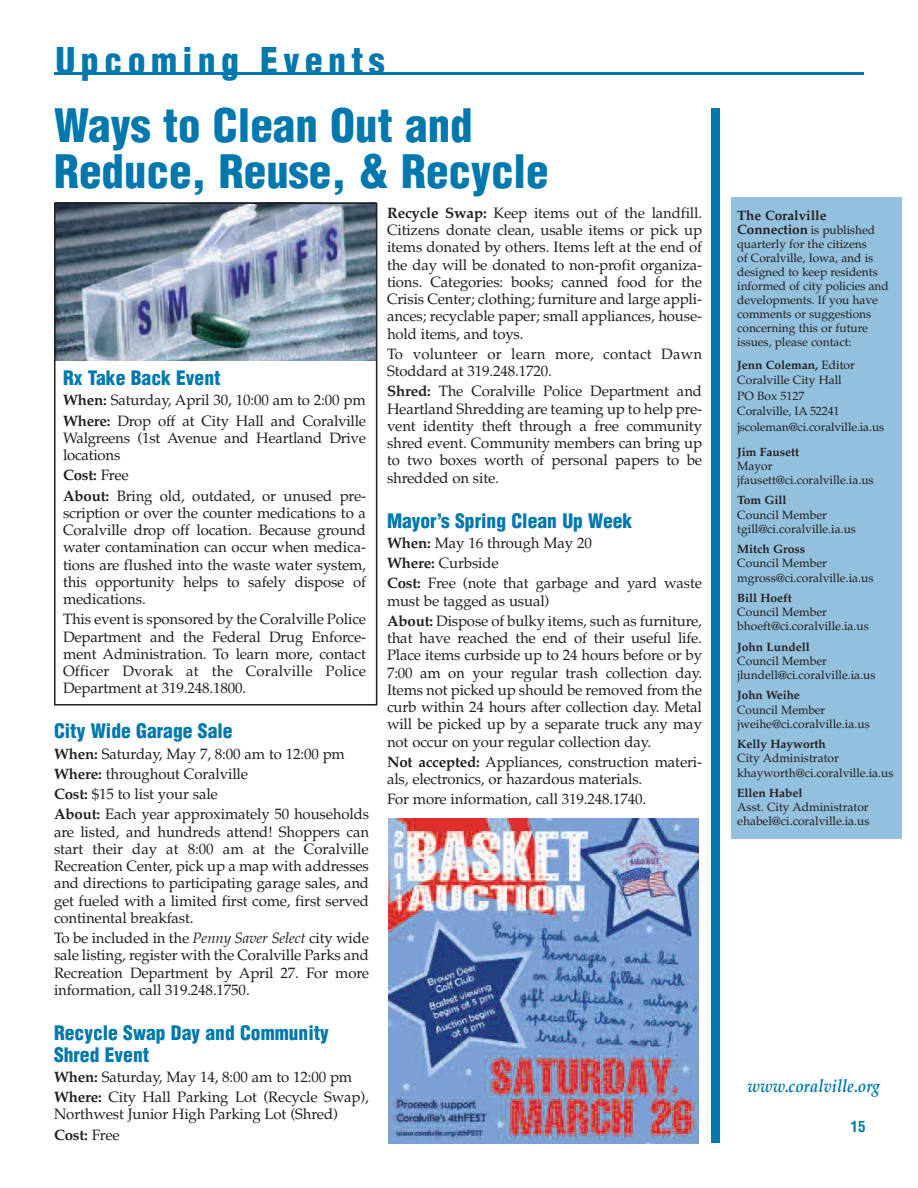
<style>
.page{position:relative;width:918px;height:1188px;background:#fff}
.page>*{position:absolute;margin:0;border:0;box-sizing:border-box;transform-origin:0 0}
.t1{font:900 condensed 45px/46.5px "Helvetica";color:#0078ae}
.t2{font:900 condensed 36px "Helvetica";letter-spacing:.15em;color:#0078ae}
.t3{font:900 condensed 19.5px/21.8px "Helvetica";color:#0078ae}
.t4{font:italic 700 18px "Palatino";color:#0078ae;scale:.85 1}
.t5{font:15px/17.2px "Palatino";letter-spacing:-.01em;color:#231f20}
.t6{font:15px/17.2px "Palatino";letter-spacing:.01em;color:#231f20}
.t7{font:700 condensed 15px "Helvetica";color:#0078ae}
.t8{font:700 13.5px "Palatino";color:#231f20}
.t9{font:12px/14px "Palatino";color:#231f20}
.t10{font:700 12px "Palatino";color:#231f20}
.s1{font-weight:700}
.s2{font-style:italic}
.s3{font-weight:700;font-size:13.5px}
</style>
<div class="page">
<img style="left:57px;top:205px;width:317px;height:155px">
<div style="left:711px;top:108px;width:9px;height:1035px;background:#0078ae"></div>
<hr style="left:54px;top:72px;width:810px;height:3px;background:#0078ae">
<div style="left:731px;top:197px;width:171px;height:642px;background:#92c0dd"></div>
<img style="left:388px;top:818px;width:311px;height:325px">
<div style="left:54px;top:202px;width:323px;height:504px;border:2px solid #231f20"></div>
<h2 class="t2" style="left:56px;top:47px;width:331px">Upcoming Events</h2>
<h1 class="t1" style="left:54px;top:106px;width:496px">Ways to Clean Out and<br>Reduce, Reuse, &amp; Recycle</h1>
<h3 class="t3" style="left:63px;top:369px;width:159px">Rx Take Back Event</h3>
<p class="t5" style="left:63px;top:392px;width:305px;line-height:20.2px"><span class="s1">When:</span> Saturday, April 30, 10:00 am to 2:00 pm<br><span class="s1">Where:</span> Drop off at City Hall and Coralville</p>
<p class="t5" style="left:63px;top:431px;width:305px">Walgreens (1st Avenue and Heartland Drive locations</p>
<p class="t5" style="left:63px;top:467px;width:305px;line-height:20.2px"><span class="s1">Cost:</span> Free<br><span class="s1">About:</span> Bring old, outdated, or unused pre-</p>
<p class="t5" style="left:63px;top:506px;width:305px;text-align:justify">scription or over the counter medications to a Coralville drop off location. Because ground water contamination can occur when medica&shy;tions are flushed into the waste water system, this opportunity helps to safely dispose of medications.</p>
<p class="t5" style="left:63px;top:612px;width:305px;text-align:justify">This event is sponsored by the Coralville Police Department and the Federal Drug Enforce&shy;ment Administration. To learn more, contact Officer Dvorak at the Coralville Police Department at 319.248.1800.</p>
<h3 class="t3" style="left:54px;top:722px;width:180px">City Wide Garage Sale</h3>
<p class="t5" style="left:54px;top:745px;width:317px;line-height:20.2px"><span class="s1">When:</span> Saturday, May 7, 8:00 am to 12:00 pm <span class="s1">Where:</span> throughout Coralville<br><span class="s1">Cost:</span> $15 to list your sale<br><span class="s1">About:</span> Each year approximately 50 households</p>
<p class="t5" style="left:54px;top:825px;width:317px;text-align:justify">are listed, and hundreds attend! Shoppers can start their day at 8:00 am at the Coralville Recreation Center, pick up a map with addresses and directions to participating garage sales, and get fueled with a limited first come, first served continental breakfast.</p>
<p class="t5" style="left:54px;top:931px;width:317px;text-align:justify">To be included in the <span class="s2">Penny Saver Select</span> city wide sale listing, register with the Coralville Parks and Recreation Department by April 27. For more information, call 319.248.1750.</p>
<h3 class="t3" style="left:54px;top:1024px;width:276px">Recycle Swap Day and Community<br>Shred Event</h3>
<p class="t5" style="left:54px;top:1068px;width:317px;line-height:20.2px"><span class="s1">When:</span> Saturday, May 14, 8:00 am to 12:00 pm<br><span class="s1">Where:</span> City Hall Parking Lot (Recycle Swap),</p>
<p class="t5" style="left:54px;top:1106px;width:286px;line-height:20.2px">Northwest Junior High Parking Lot (Shred)<br><span class="s1">Cost:</span> Free</p>
<p class="t5" style="left:387px;top:206px;width:317px;text-align:justify"><span class="s1">Recycle Swap:</span> Keep items out of the landfill.<br>Citizens donate clean, usable items or pick up items donated by others. Items left at the end of the day will be donated to non-profit organiza&shy;tions. Categories: books; canned food for the Crisis Center; clothing; furniture and large appli&shy;ances; recyclable paper; small appliances, house&shy;hold items, and toys.</p>
<p class="t6" style="left:387px;top:347px;width:317px">To volunteer or learn more, contact Dawn<br>Stoddard at 319.248.1720.</p>
<p class="t5" style="left:387px;top:384px;width:317px;text-align:justify"><span class="s1">Shred:</span> The Coralville Police Department and Heartland Shredding are teaming up to help pre&shy;vent identity theft through a free community shred event. Community members can bring up to two boxes worth of personal papers to be shredded on site.</p>
<h3 class="t3" style="left:387px;top:511px;width:247px">Mayor’s Spring Clean Up Week</h3>
<p class="t5" style="left:387px;top:534px;width:317px;line-height:20.2px"><span class="s1">When:</span> May 16 through May 20<br><span class="s1">Where:</span> Curbside<br><span class="s1">Cost:</span> Free (note that garbage and yard waste</p>
<p class="t5" style="left:387px;top:592px;width:317px;line-height:20.2px">must be tagged as usual)<br><span class="s1">About:</span> Dispose of bulky items, such as furniture,</p>
<p class="t5" style="left:387px;top:631px;width:317px;text-align:justify">that have reached the end of their useful life.<br>Place items curbside up to 24 hours before or by 7:00 am on your regular trash collection day.<br>Items not picked up should be removed from the curb within 24 hours after collection day. Metal will be picked up by a separate truck any may not occur on your regular collection day.</p>
<p class="t5" style="left:387px;top:755px;width:317px"><span class="s1">Not accepted:</span> Appliances, construction materi&shy;als, electronics, or hazardous materials.</p>
<p class="t5" style="left:387px;top:792px;width:261px">For more information, call 319.248.1740.</p>
<p class="t8" style="left:737px;top:210px;width:91px">The Coralville</p>
<p class="t9" style="left:737px;top:224px;width:153px"><span class="s3">Connection</span> is published quarterly for the citizens<br>of Coralville, Iowa, and is designed to keep residents informed of city policies and developments. If you have comments or suggestions concerning this or future issues, please contact:</p>
<p class="t9" style="left:737px;top:358px;width:148px;line-height:15.5px"><span class="s1">Jenn Coleman,</span> Editor<br>Coralville City Hall<br>PO Box 5127<br>Coralville, IA 52241 jscoleman@ci.coralville.ia.us</p>
<p class="t10" style="left:737px;top:447px;width:63px">Jim Fausett</p>
<p class="t9" style="left:737px;top:460px;width:138px">Mayor jfausett@ci.coralville.ia.us</p>
<p class="t10" style="left:737px;top:496px;width:51px">Tom Gill</p>
<p class="t9" style="left:737px;top:509px;width:120px">Council Member tgill@ci.coralville.ia.us</p>
<p class="t10" style="left:737px;top:544px;width:69px">Mitch Gross</p>
<p class="t9" style="left:737px;top:557px;width:138px">Council Member mgross@ci.coralville.ia.us</p>
<p class="t10" style="left:737px;top:593px;width:56px">Bill Hoeft</p>
<p class="t9" style="left:737px;top:606px;width:133px">Council Member bhoeft@ci.coralville.ia.us</p>
<p class="t10" style="left:737px;top:642px;width:74px">John Lundell</p>
<p class="t9" style="left:737px;top:655px;width:140px">Council Member jlundell@ci.coralville.ia.us</p>
<p class="t10" style="left:737px;top:691px;width:64px">John Weihe</p>
<p class="t9" style="left:737px;top:704px;width:134px">Council Member jweihe@ci.coralville.ia.us</p>
<p class="t10" style="left:737px;top:739px;width:90px">Kelly Hayworth</p>
<p class="t9" style="left:737px;top:752px;width:158px">City Administrator khayworth@ci.coralville.ia.us</p>
<p class="t10" style="left:737px;top:788px;width:67px">Ellen Habel</p>
<p class="t9" style="left:737px;top:801px;width:134px">Asst. City Administrator ehabel@ci.coralville.ia.us</p>
<p class="t4" style="left:747px;top:1078px;width:157px">www.coralville.org</p>
<p class="t7" style="left:851px;top:1121px;width:16px">15</p>
</div>
